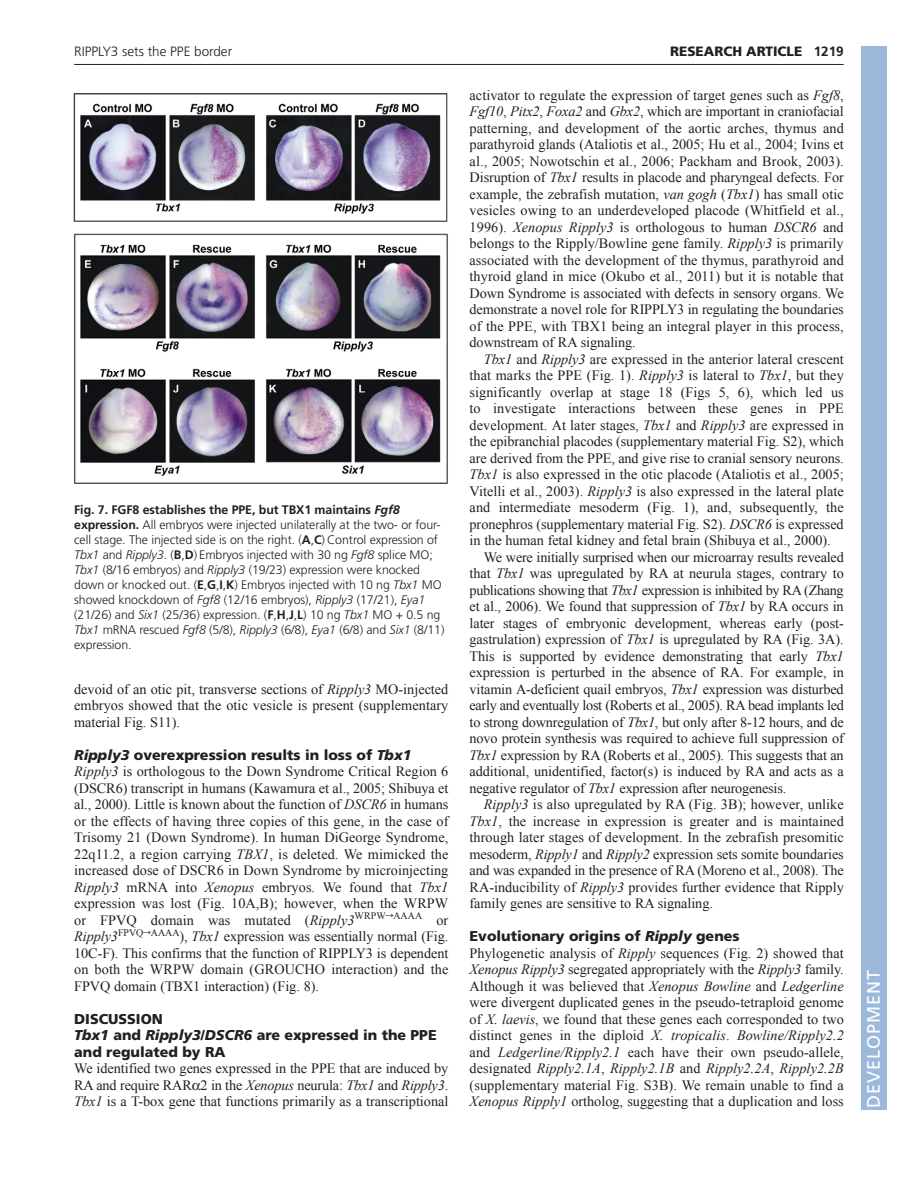
<style>
.page{position:relative;width:918px;height:1188px;background:#fff}
.page>*{position:absolute;margin:0;border:0;box-sizing:border-box;transform-origin:0 0}
.t1{font:18px "Frutiger LT Std";letter-spacing:.055em;color:#fff}
.t2{font:14.25px/16.5px "Times New Roman";letter-spacing:-.005em;color:#231f20;text-align:justify}
.t3{font:900 14.25px/16.5px "Frutiger LT Std";color:#231f20}
.t4{font:14.25px "Times New Roman";letter-spacing:-.025em;color:#231f20}
.t5{font:300 13.5px "Frutiger LT Std";color:#231f20}
.t6{font:900 13.5px "Frutiger LT Std";color:#231f20}
.t7{font:300 12.3px/15px "Frutiger LT Std";letter-spacing:-.005em;color:#231f20}
.s1{font-weight:700}
.s2{font-weight:700;font-style:italic}
.s3{font-style:italic}
</style>
<div class="page">
<hr style="left:74px;top:64px;width:770px;height:1px;background:#231f20">
<img style="left:73px;top:93px;width:375px;height:391px">
<div style="left:861px;top:46px;width:25px;height:1064px;background:#9cb9db"></div>
<p class="t5" style="left:74px;top:46px;width:159px">RIPPLY3 sets the PPE border</p>
<p class="t6" style="left:670px;top:46px;width:175px">RESEARCH ARTICLE <span class="s1">1219</span></p>
<p class="t7" style="left:74px;top:503px;width:372px"><span class="s1">Fig. 7. FGF8 establishes the PPE, but TBX1 maintains</span> <span class="s2">Fgf8 </span><span class="s1">expression.</span> All embryos were injected unilaterally at the two- or four&shy;cell stage. The injected side is on the right. (<span class="s1">A</span>,<span class="s1">C</span>) Control expression of <span class="s3">Tbx1</span> and <span class="s3">Ripply3</span>. (<span class="s1">B</span>,<span class="s1">D</span>) Embryos injected with 30 ng <span class="s3">Fgf8</span> splice MO; <span class="s3">Tbx1</span> (8/16 embryos) and <span class="s3">Ripply3</span> (19/23) expression were knocked down or knocked out. (<span class="s1">E</span>,<span class="s1">G</span>,<span class="s1">I</span>,<span class="s1">K</span>) Embryos injected with 10 ng <span class="s3">Tbx1</span> MO showed knockdown of <span class="s3">Fgf8</span> (12/16 embryos), <span class="s3">Ripply3</span> (17/21), <span class="s3">Eya1 </span>(21/26) and <span class="s3">Six1</span> (25/36) expression. (<span class="s1">F</span>,<span class="s1">H</span>,<span class="s1">J</span>,<span class="s1">L</span>) 10 ng <span class="s3">Tbx1</span> MO + 0.5 ng <span class="s3">Tbx1</span> mRNA rescued <span class="s3">Fgf8</span> (5/8), <span class="s3">Ripply3</span> (6/8), <span class="s3">Eya1</span> (6/8) and <span class="s3">Six1</span> (8/11) expression.</p>
<p class="t2" style="left:74px;top:681px;width:376px">devoid of an otic pit, transverse sections of <span class="s3">Ripply3</span> MO-injected embryos showed that the otic vesicle is present (supplementary material Fig. S11).</p>
<p class="t3" style="left:74px;top:748px;width:339px"><span class="s3">Ripply3</span> overexpression results in loss of <span class="s3">Tbx1</span></p>
<p class="t2" style="left:74px;top:763px;width:376px"><span class="s3">Ripply3</span> is orthologous to the Down Syndrome Critical Region 6 (DSCR6) transcript in humans (Kawamura et al., 2005; Shibuya et al., 2000). Little is known about the function of <span class="s3">DSCR6</span> in humans or the effects of having three copies of this gene, in the case of Trisomy 21 (Down Syndrome). In human DiGeorge Syndrome, 22q11.2, a region carrying <span class="s3">TBX1</span>, is deleted. We mimicked the increased dose of DSCR6 in Down Syndrome by microinjecting <span class="s3">Ripply3</span> mRNA into <span class="s3">Xenopus</span> embryos. We found that <span class="s3">Tbx1 </span>expression was lost (Fig. 10A,B); however, when the WRPW or FPVQ domain was mutated (<span class="s3">Ripply3</span><sup>WRPW</sup><sup>r</sup><sup>AAAA</sup> or <span class="s3">Ripply3</span><sup>FPVQ</sup><sup>r</sup><sup>AAAA</sup>), <span class="s3">Tbx1</span> expression was essentially normal (Fig.<br>10C-F). This confirms that the function of RIPPLY3 is dependent on both the WRPW domain (GROUCHO interaction) and the FPVQ domain (TBX1 interaction) (Fig. 8).</p>
<p class="t3" style="left:74px;top:1012px;width:364px">DISCUSSION<br><span class="s3">Tbx1</span> and <span class="s3">Ripply3</span>/<span class="s3">DSCR6</span> are expressed in the PPE and regulated by RA</p>
<p class="t2" style="left:74px;top:1060px;width:376px">We identified two genes expressed in the PPE that are induced by RA and require RAR 2 in the <span class="s3">Xenopus</span> neurula: <span class="s3">Tbx1</span> and <span class="s3">Ripply3</span>.<br><span class="s3">Tbx1</span> is a T-box gene that functions primarily as a transcriptional</p>
<p class="t2" style="left:470px;top:87px;width:376px">activator to regulate the expression of target genes such as <span class="s3">Fgf8</span>, <span class="s3">Fgf10</span>, <span class="s3">Pitx2</span>, <span class="s3">Foxa2</span> and <span class="s3">Gbx2</span>, which are important in craniofacial patterning, and development of the aortic arches, thymus and parathyroid glands (Ataliotis et al., 2005; Hu et al., 2004; Ivins et al., 2005; Nowotschin et al., 2006; Packham and Brook, 2003).<br>Disruption of <span class="s3">Tbx1</span> results in placode and pharyngeal defects. For example, the zebrafish mutation, <span class="s3">van gogh</span> (<span class="s3">Tbx1</span>) has small otic vesicles owing to an underdeveloped placode (Whitfield et al., 1996). <span class="s3">Xenopus Ripply3</span> is orthologous to human <span class="s3">DSCR6</span> and belongs to the Ripply/Bowline gene family. <span class="s3">Ripply3</span> is primarily associated with the development of the thymus, parathyroid and thyroid gland in mice (Okubo et al., 2011) but it is notable that Down Syndrome is associated with defects in sensory organs. We demonstrate a novel role for RIPPLY3 in regulating the boundaries of the PPE, with TBX1 being an integral player in this process, downstream of RA signaling.</p>
<p class="t2" style="left:484px;top:351px;width:361px"><span class="s3">Tbx1</span> and <span class="s3">Ripply3</span> are expressed in the anterior lateral crescent</p>
<p class="t2" style="left:470px;top:367px;width:376px">that marks the PPE (Fig. 1). <span class="s3">Ripply3</span> is lateral to <span class="s3">Tbx1</span>, but they</p>
<p class="t2" style="left:470px;top:384px;width:376px">significantly overlap at stage 18 (Figs 5, 6), which led us</p>
<p class="t2" style="left:470px;top:400px;width:376px">to investigate interactions between these genes in PPE</p>
<p class="t2" style="left:470px;top:417px;width:376px">development. At later stages, <span class="s3">Tbx1</span> and <span class="s3">Ripply3</span> are expressed in</p>
<p class="t2" style="left:470px;top:433px;width:376px">the epibranchial placodes (supplementary material Fig. S2), which</p>
<p class="t2" style="left:470px;top:450px;width:376px">are derived from the PPE, and give rise to cranial sensory neurons.</p>
<p class="t2" style="left:470px;top:466px;width:376px"><span class="s3">Tbx1</span> is also expressed in the otic placode (Ataliotis et al., 2005;</p>
<p class="t2" style="left:470px;top:483px;width:376px">Vitelli et al., 2003). <span class="s3">Ripply3</span> is also expressed in the lateral plate</p>
<p class="t2" style="left:470px;top:499px;width:376px">and intermediate mesoderm (Fig. 1), and, subsequently, the</p>
<p class="t2" style="left:470px;top:516px;width:376px">pronephros (supplementary material Fig. S2). <span class="s3">DSCR6</span> is expressed</p>
<p class="t2" style="left:470px;top:532px;width:363px">in the human fetal kidney and fetal brain (Shibuya et al., 2000).</p>
<p class="t2" style="left:484px;top:549px;width:361px">We were initially surprised when our microarray results revealed</p>
<p class="t2" style="left:470px;top:565px;width:376px">that <span class="s3">Tbx1</span> was upregulated by RA at neurula stages, contrary to</p>
<p class="t4" style="left:470px;top:582px;width:376px">publications showing that <span class="s3">Tbx1</span> expression is inhibited by RA (Zhang</p>
<p class="t2" style="left:470px;top:598px;width:376px">et al., 2006). We found that suppression of <span class="s3">Tbx1</span> by RA occurs in</p>
<p class="t2" style="left:470px;top:615px;width:376px">later stages of embryonic development, whereas early (post-</p>
<p class="t2" style="left:470px;top:631px;width:376px">gastrulation) expression of <span class="s3">Tbx1</span> is upregulated by RA (Fig. 3A).</p>
<p class="t2" style="left:470px;top:648px;width:376px">This is supported by evidence demonstrating that early <span class="s3">Tbx1</span></p>
<p class="t2" style="left:470px;top:664px;width:376px">expression is perturbed in the absence of RA. For example, in</p>
<p class="t2" style="left:470px;top:681px;width:376px">vitamin A-deficient quail embryos, <span class="s3">Tbx1</span> expression was disturbed</p>
<p class="t2" style="left:470px;top:697px;width:376px">early and eventually lost (Roberts et al., 2005). RA bead implants led</p>
<p class="t2" style="left:470px;top:714px;width:376px">to strong downregulation of <span class="s3">Tbx1</span>, but only after 8-12 hours, and de</p>
<p class="t2" style="left:470px;top:730px;width:376px">novo protein synthesis was required to achieve full suppression of</p>
<p class="t2" style="left:470px;top:747px;width:376px"><span class="s3">Tbx1</span> expression by RA (Roberts et al., 2005). This suggests that an</p>
<p class="t2" style="left:470px;top:763px;width:376px">additional, unidentified, factor(s) is induced by RA and acts as a</p>
<p class="t2" style="left:470px;top:780px;width:318px">negative regulator of <span class="s3">Tbx1</span> expression after neurogenesis.</p>
<p class="t2" style="left:484px;top:796px;width:361px"><span class="s3">Ripply3</span> is also upregulated by RA (Fig. 3B); however, unlike</p>
<p class="t2" style="left:470px;top:813px;width:376px"><span class="s3">Tbx1</span>, the increase in expression is greater and is maintained</p>
<p class="t2" style="left:470px;top:829px;width:376px">through later stages of development. In the zebrafish presomitic</p>
<p class="t2" style="left:470px;top:846px;width:376px">mesoderm, <span class="s3">Ripply1</span> and <span class="s3">Ripply2</span> expression sets somite boundaries</p>
<p class="t2" style="left:470px;top:862px;width:376px">and was expanded in the presence of RA (Moreno et al., 2008). The</p>
<p class="t2" style="left:470px;top:879px;width:376px">RA-inducibility of <span class="s3">Ripply3</span> provides further evidence that Ripply</p>
<p class="t2" style="left:470px;top:895px;width:245px">family genes are sensitive to RA signaling.</p>
<p class="t3" style="left:470px;top:929px;width:272px">Evolutionary origins of <span class="s3">Ripply</span> genes</p>
<p class="t2" style="left:470px;top:945px;width:376px">Phylogenetic analysis of <span class="s3">Ripply</span> sequences (Fig. 2) showed that <span class="s3">Xenopus Ripply3</span> segregated appropriately with the <span class="s3">Ripply3</span> family.<br>Although it was believed that <span class="s3">Xenopus Bowline</span> and <span class="s3">Ledgerline </span>were divergent duplicated genes in the pseudo-tetraploid genome of <span class="s3">X. laevis</span>, we found that these genes each corresponded to two distinct genes in the diploid <span class="s3">X. tropicalis</span>. <span class="s3">Bowline/Ripply2.2 </span>and <span class="s3">Ledgerline/Ripply2.1</span> each have their own pseudo-allele, designated <span class="s3">Ripply2.1A</span>, <span class="s3">Ripply2.1B</span> and <span class="s3">Ripply2.2A</span>, <span class="s3">Ripply2.2B </span>(supplementary material Fig. S3B). We remain unable to find a <span class="s3">Xenopus Ripply1</span> ortholog, suggesting that a duplication and loss</p>
<p class="t1" style="left:863px;top:1108px;width:140px;rotate:-90deg">DEVELOPMENT</p>
</div>
